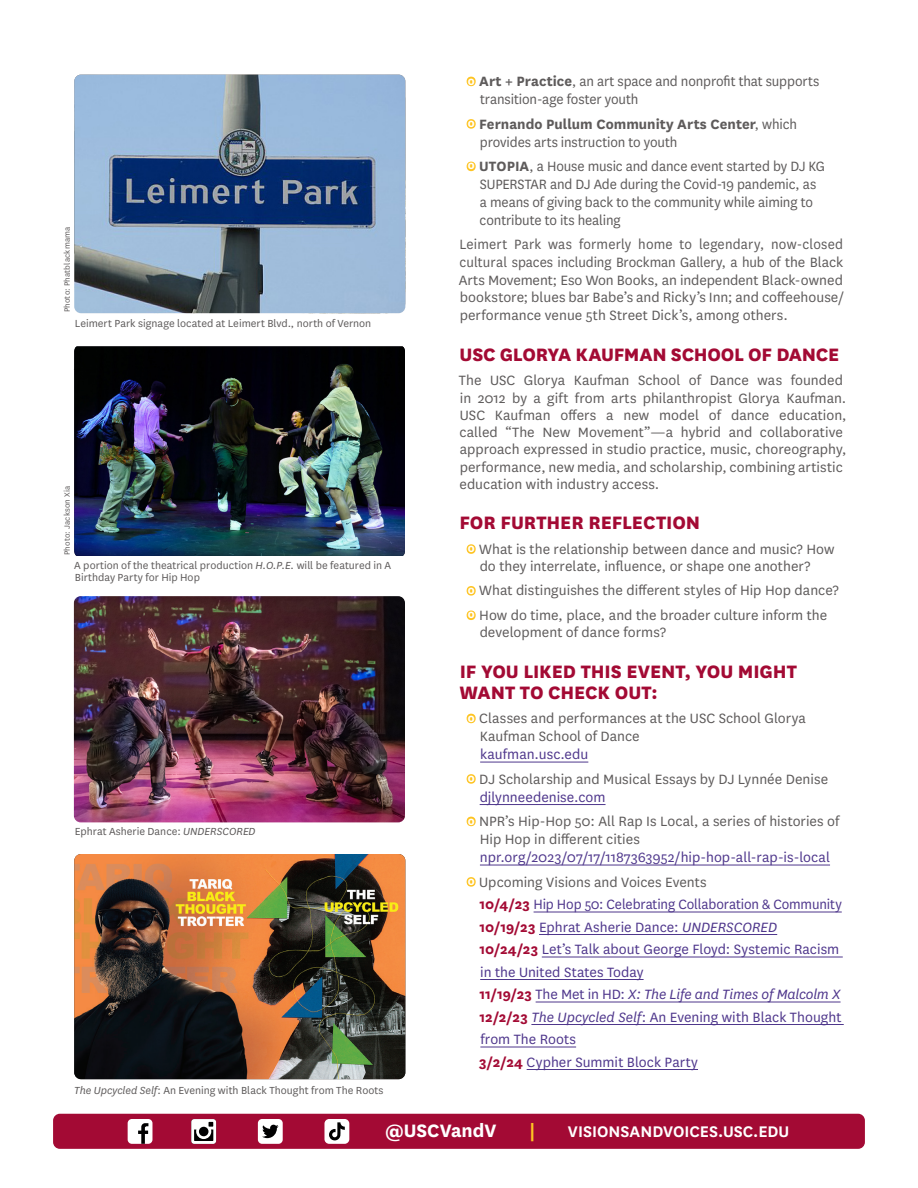
<style>
.page{position:relative;width:918px;height:1188px;background:#fff}
.page>*{position:absolute;margin:0;border:0;box-sizing:border-box;transform-origin:0 0}
.Heading__Cardinal{font:800 21px/21px "National";letter-spacing:-.01em;color:#a30a34}
.Subtitle{font:700 21px "National";color:#fff}
.Subtitle-2{font:700 21px "National";color:#fec422}
.Subtitle-3{font:600 18px "National";color:#fff}
.Body_Text_Bullets{font:15.75px/18px "National";color:#5e5b5b}
.Body_Text_Bullets-2{font:15.75px/22.5px "National";color:#4f378c;scale:.96 1}
.Body_Text{font:15.75px/17.2px "National";color:#5e5b5b}
.Body_Text_Bullets__white{font:15.75px/18px "National";letter-spacing:-.01em;color:#5e5b5b;scale:.96 1}
.Body_Text-2{font:15.75px/17.7px "National";color:#5e5b5b;text-align:justify;scale:.96 1}
.Photography_Info{font:12px/12px "National";color:#5e5b5b}
.Photo_Credits{font:9px "National";letter-spacing:.02em;color:#5e5b5b}
.s1{font-style:italic}
.s2{font-weight:700;font-size:13.5px;color:#fec422}
.s3{font-weight:700}
.s4{color:#4f378c}
.s5{color:#5e5b5b}
.s6{font-weight:700;color:#a30a34}
</style>
<div class="page">
<div style="left:53px;top:1114px;width:812px;height:35px;background:#a30a34;border-radius:7px"></div>
<div style="left:128px;top:1119px;width:24px;height:25px;background:#fff;border-radius:4px"></div>
<svg style="left:138px;top:1123px;width:10px;height:21px"></svg>
<svg style="left:191px;top:1119px;width:25px;height:25px"></svg>
<div style="left:258px;top:1119px;width:25px;height:25px;background:#fff;border-radius:4px"></div>
<svg style="left:262px;top:1125px;width:17px;height:13px"></svg>
<div style="left:324px;top:1119px;width:25px;height:25px;background:#fff;border-radius:5px"></div>
<svg style="left:329px;top:1122px;width:16px;height:18px"></svg>
<hr style="left:480px;top:762px;width:108px;height:1px;background:#4f378c">
<hr style="left:480px;top:804px;width:126px;height:1px;background:#4f378c">
<hr style="left:480px;top:865px;width:350px;height:1px;background:#4f378c">
<hr style="left:534px;top:912px;width:308px;height:1px;background:#4f378c">
<hr style="left:539px;top:934px;width:238px;height:1px;background:#4f378c">
<hr style="left:542px;top:957px;width:301px;height:1px;background:#4f378c">
<hr style="left:480px;top:979px;width:164px;height:1px;background:#4f378c">
<hr style="left:536px;top:1002px;width:305px;height:1px;background:#4f378c">
<hr style="left:531px;top:1024px;width:313px;height:1px;background:#4f378c">
<hr style="left:480px;top:1047px;width:96px;height:1px;background:#4f378c">
<hr style="left:527px;top:1069px;width:171px;height:1px;background:#4f378c">
<img style="left:74px;top:75px;width:331px;height:238px">
<img style="left:74px;top:854px;width:331px;height:225px">
<img style="left:74px;top:346px;width:331px;height:210px">
<img style="left:74px;top:596px;width:331px;height:226px">
<p class="Photo_Credits" style="left:61px;top:312px;width:88px;rotate:-90deg">Photo: Phatblackmama</p>
<p class="Photography_Info" style="left:75px;top:316px;width:298px">Leimert Park signage located at Leimert Blvd., north of Vernon</p>
<p class="Photo_Credits" style="left:61px;top:555px;width:71px;rotate:-90deg">Photo: Jackson Xia</p>
<p class="Photography_Info" style="left:74px;top:559px;width:318px">A portion of the theatrical production <span class="s1">H.O.P.E.</span> will be featured in A<br>Birthday Party for Hip Hop</p>
<p class="Photography_Info" style="left:75px;top:825px;width:182px">Ephrat Asherie Dance: <span class="s1">UNDERSCORED</span></p>
<p class="Photography_Info" style="left:74px;top:1083px;width:311px"><span class="s1">The Upcycled Self</span>: An Evening with Black Thought from The Roots</p>
<p class="Body_Text_Bullets__white" style="left:480px;top:72px;width:355px;text-indent:-12px"><span class="s2">o</span> <span class="s3">Art + Practice</span>, an art space and nonprofit that supports transition-age foster youth</p>
<p class="Body_Text_Bullets__white" style="left:480px;top:114px;width:332px;text-indent:-12px"><span class="s2">o</span> <span class="s3">Fernando Pullum Community Arts Center</span>, which provides arts instruction to youth</p>
<p class="Body_Text_Bullets__white" style="left:480px;top:156px;width:361px;text-indent:-12px"><span class="s2">o</span> <span class="s3">UTOPIA</span>, a House music and dance event started by DJ KG SUPERSTAR and DJ Ade during the Covid-19 pandemic, as a means of giving back to the community while aiming to contribute to its healing</p>
<p class="Body_Text-2" style="left:459px;top:235px;width:403px">Leimert Park was formerly home to legendary, now-closed cultural spaces including Brockman Gallery, a hub of the Black Arts Movement; Eso Won Books, an independent Black-owned bookstore; blues bar Babe’s and Ricky’s Inn; and coffeehouse/ performance venue 5th Street Dick’s, among others.</p>
<p class="Heading__Cardinal" style="left:460px;top:342px;width:381px">USC GLORYA KAUFMAN SCHOOL OF DANCE</p>
<p class="Body_Text" style="left:459px;top:371px;width:389px">The USC Glorya Kaufman School of Dance was founded in 2012 by a gift from arts philanthropist Glorya Kaufman.<br>USC Kaufman offers a new model of dance education, called “The New Movement”—a hybrid and collaborative approach expressed in studio practice, music, choreography, performance, new media, and scholarship, combining artistic education with industry access.</p>
<p class="Heading__Cardinal" style="left:460px;top:511px;width:242px">FOR FURTHER REFLECTION</p>
<p class="Body_Text_Bullets" style="left:480px;top:540px;width:356px;line-height:17.2px;text-indent:-12px"><span class="s2">o</span> What is the relationship between dance and music? How do they interrelate, influence, or shape one another?</p>
<p class="Body_Text_Bullets" style="left:468px;top:581px;width:373px"><span class="s2">o</span> What distinguishes the different styles of Hip Hop dance?</p>
<p class="Body_Text_Bullets" style="left:480px;top:606px;width:349px;line-height:17.2px;text-indent:-12px"><span class="s2">o</span> How do time, place, and the broader culture inform the development of dance forms?</p>
<p class="Heading__Cardinal" style="left:459px;top:659px;width:339px">IF YOU LIKED THIS EVENT, YOU MIGHT<br>WANT TO CHECK OUT:</p>
<p class="Body_Text_Bullets" style="left:480px;top:709px;width:328px;text-indent:-12px"><span class="s2">o</span> Classes and performances at the USC School Glorya<br>Kaufman School of Dance<br><span class="s4">kaufman.usc.edu</span></p>
<p class="Body_Text_Bullets" style="left:480px;top:769px;width:350px;text-indent:-12px"><span class="s2">o</span> DJ Scholarship and Musical Essays by DJ Lynnée Denise <span class="s4">djlynneedenise.com</span></p>
<p class="Body_Text_Bullets" style="left:480px;top:812px;width:361px;text-indent:-12px"><span class="s2">o</span> NPR’s Hip-Hop 50: All Rap Is Local, a series of histories of<br>Hip Hop in different cities <span class="s4">npr.org/2023/07/17/1187363952/hip-hop-all-rap-is-local</span></p>
<p class="Body_Text_Bullets-2" style="left:479px;top:870px;width:379px;text-indent:-12px"><span class="s2">o</span> <span class="s5">Upcoming Visions and Voices Events<br></span><span class="s6">10/4/23</span> Hip Hop 50: Celebrating Collaboration &amp; Community <span class="s6">10/19/23</span> Ephrat Asherie Dance: <span class="s1">UNDERSCORED<br></span><span class="s6">10/24/23</span> Let’s Talk about George Floyd: Systemic Racism in the United States Today<br><span class="s6">11/19/23</span> The Met in HD: <span class="s1">X: The Life and Times of Malcolm X </span><span class="s6">12/2/23</span> <span class="s1">The Upcycled Self</span>: An Evening with Black Thought from The Roots<br><span class="s6">3/2/24</span> Cypher Summit Block Party</p>
<p class="Subtitle" style="left:385px;top:1116px;width:113px">@USCVandV</p>
<p class="Subtitle-2" style="left:529px;top:1116px;width:8px">|</p>
<p class="Subtitle-3" style="left:568px;top:1119px;width:223px">VISIONSANDVOICES.USC.EDU</p>
</div>
